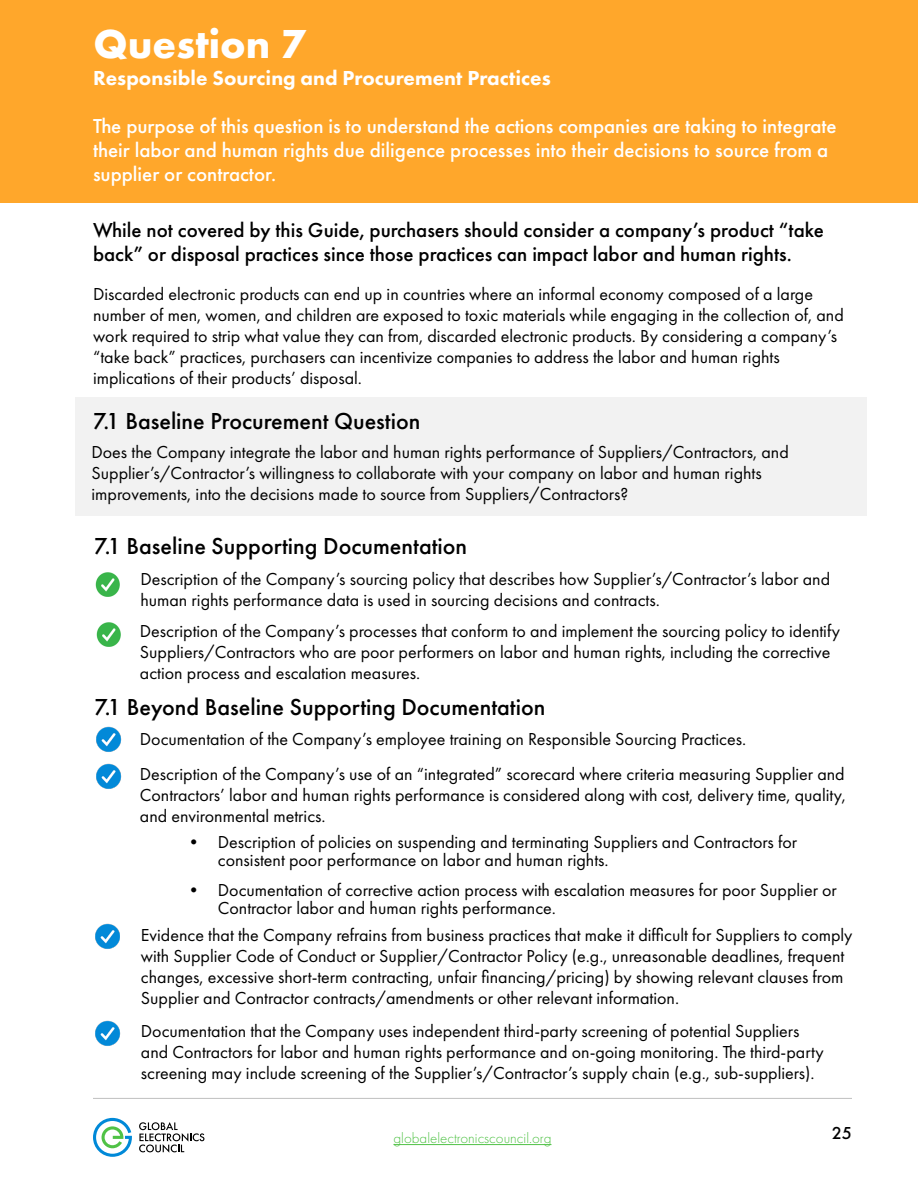
<style>
.page{position:relative;width:918px;height:1188px;background:#fff}
.page>*{position:absolute;margin:0;border:0;box-sizing:border-box;transform-origin:0 0}
.H2_on_break_page__wh{font:700 42px "Futura PT";color:#fff}
.p_block_01_green{font:500 24px "Futura PT";color:#000}
.Cover_Subtitle{font:500 21px/24px "Futura PT";color:#fff}
.p_block_01_green-2{font:500 21px/24px "Futura PT";color:#000}
.Cover_Subtitle-2{font:800 21px "Futura PT";color:#fff}
.t1{font:18px/21px "Futura PT";color:#000}
.t2{font:500 18px "Futura PT";color:#000}
.t3{font:300 15px "Futura PT";color:#50c246}
</style>
<div class="page">
<div style="left:0;top:0;width:918px;height:202px;background:#ffa72b"></div>
<svg style="left:93px;top:1118px;width:39px;height:39px"></svg>
<svg style="left:139px;top:1122px;width:65px;height:31px"></svg>
<hr style="left:93px;top:1098px;width:759px;height:1px;background:#bfbfbf">
<hr style="left:394px;top:1144px;width:157px;height:1px;background:#50c246">
<div style="left:75px;top:398px;width:792px;height:118px;background:#f2f2f2"></div>
<img style="left:95px;top:572px;width:25px;height:25px">
<img style="left:96px;top:622px;width:25px;height:25px">
<img style="left:96px;top:726px;width:25px;height:26px">
<img style="left:96px;top:763px;width:25px;height:26px">
<img style="left:95px;top:923px;width:25px;height:26px">
<img style="left:95px;top:1020px;width:25px;height:26px">
<p class="H2_on_break_page__wh" style="left:94px;top:16px;width:213px">Question 7</p>
<p class="Cover_Subtitle-2" style="left:93px;top:65px;width:459px">Responsible Sourcing and Procurement Practices</p>
<p class="Cover_Subtitle" style="left:93px;top:114px;width:745px">The purpose of this question is to understand the actions companies are taking to integrate their labor and human rights due diligence processes into their decisions to source from a supplier or contractor.</p>
<p class="p_block_01_green-2" style="left:93px;top:218px;width:733px">While not covered by this Guide, purchasers should consider a company’s product “take back” or disposal practices since those practices can impact labor and human rights.</p>
<p class="t1" style="left:93px;top:283px;width:752px">Discarded electronic products can end up in countries where an informal economy composed of a large number of men, women, and children are exposed to toxic materials while engaging in the collection of, and work required to strip what value they can from, discarded electronic products. By considering a company’s “take back” practices, purchasers can incentivize companies to address the labor and human rights implications of their products’ disposal.</p>
<p class="p_block_01_green" style="left:93px;top:407px;width:329px">7.1 Baseline Procurement Question</p>
<p class="t1" style="left:92px;top:441px;width:699px">Does the Company integrate the labor and human rights performance of Suppliers/Contractors, and<br>Supplier’s/Contractor’s willingness to collaborate with your company on labor and human rights improvements, into the decisions made to source from Suppliers/Contractors?</p>
<p class="p_block_01_green" style="left:94px;top:531px;width:375px">7.1 Baseline Supporting Documentation</p>
<p class="t1" style="left:140px;top:569px;width:691px">Description of the Company’s sourcing policy that describes how Supplier’s/Contractor’s labor and human rights performance data is used in sourcing decisions and contracts.</p>
<p class="t1" style="left:140px;top:620px;width:702px">Description of the Company’s processes that conform to and implement the sourcing policy to identify<br>Suppliers/Contractors who are poor performers on labor and human rights, including the corrective action process and escalation measures.</p>
<p class="p_block_01_green" style="left:94px;top:693px;width:453px">7.1 Beyond Baseline Supporting Documentation</p>
<p class="t1" style="left:140px;top:729px;width:608px">Documentation of the Company’s employee training on Responsible Sourcing Practices.</p>
<p class="t1" style="left:140px;top:764px;width:708px;text-align:justify">Description of the Company’s use of an “integrated” scorecard where criteria measuring Supplier and Contractors’ labor and human rights performance is considered along with cost, delivery time, quality, and environmental metrics.</p>
<p class="t1" style="left:218px;top:833px;width:581px;line-height:18px;text-indent:-33px">• Description of policies on suspending and terminating Suppliers and Contractors for consistent poor performance on labor and human rights.</p>
<p class="t1" style="left:218px;top:881px;width:621px;line-height:18px;text-indent:-33px">• Documentation of corrective action process with escalation measures for poor Supplier or<br>Contractor labor and human rights performance.</p>
<p class="t1" style="left:141px;top:924px;width:713px">Evidence that the Company refrains from business practices that make it difficult for Suppliers to comply with Supplier Code of Conduct or Supplier/Contractor Policy (e.g., unreasonable deadlines, frequent changes, excessive short-term contracting, unfair financing/pricing) by showing relevant clauses from Supplier and Contractor contracts/amendments or other relevant information.</p>
<p class="t1" style="left:141px;top:1021px;width:684px">Documentation that the Company uses independent third-party screening of potential Suppliers and Contractors for labor and human rights performance and on-going monitoring. The third-party screening may include screening of the Supplier’s/Contractor’s supply chain (e.g., sub-suppliers).</p>
<p class="t3" style="left:394px;top:1130px;width:159px">globalelectronicscouncil.org</p>
<p class="t2" style="left:832px;top:1122px;width:22px">25</p>
</div>
